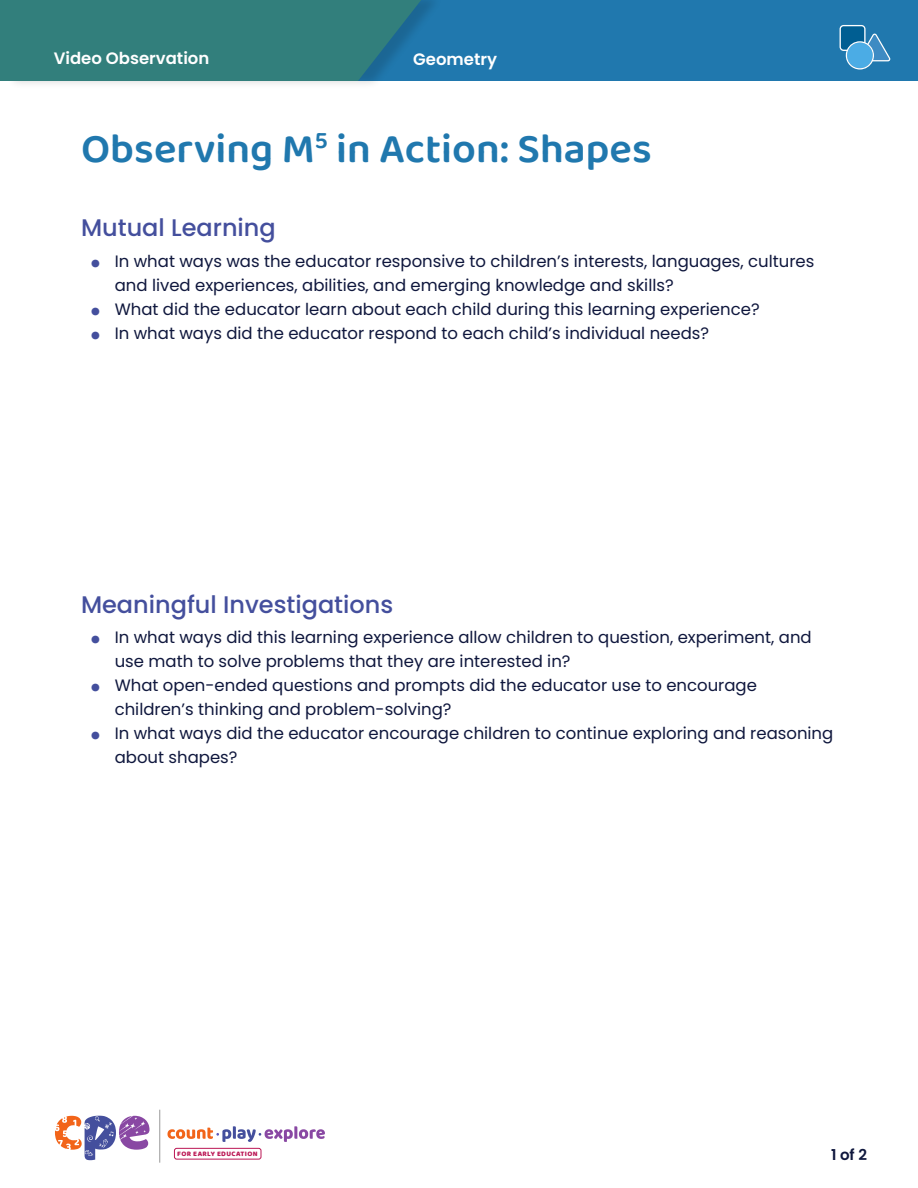
<style>
.page{position:relative;width:918px;height:1188px;background:#fff}
.page>*{position:absolute;margin:0;border:0;box-sizing:border-box;transform-origin:0 0}
.CPE_H1{font:42px "Baloo 2";color:#2078ae}
.CPE_H2{font:500 24px "Poppins";color:#444f9d}
.t1{font:16.5px/24px "Poppins";color:#0f173d}
.CPE_header{font:600 16.5px "Poppins";color:#fff}
.t2{font:600 15px "Poppins";color:#0f173d}
.t3{font:800 7.2px "Baloo 2";letter-spacing:.05em;color:#bb1654}
.s1{font-weight:700;font-size:25.5px;color:#444f9d}
</style>
<div class="page">
<div style="left:208px;top:0;width:710px;height:81px;background:#2078ae"></div>
<div style="left:6px;top:0;width:437px;height:89px;background:#000;opacity:.15"></div>
<svg style="left:0;top:0;width:421px;height:81px;background:#307d7e"></svg>
<svg style="left:840px;top:25px;width:50px;height:45px"></svg>
<svg style="left:167px;top:1126px;width:158px;height:16px"></svg>
<svg style="left:55px;top:1116px;width:95px;height:44px"></svg>
<hr style="left:159px;top:1110px;width:1px;height:53px;background:#999">
<div style="left:174px;top:1148px;width:87px;height:11px;border:1px solid #bb1654;border-radius:2px"></div>
<p class="CPE_header" style="left:54px;top:49px;width:157px">Video Observation</p>
<p class="CPE_header" style="left:413px;top:50px;width:85px">Geometry</p>
<h1 class="CPE_H1" style="left:81px;top:120px;width:572px">Observing M<sup>5</sup> in Action: Shapes</h1>
<h2 class="CPE_H2" style="left:81px;top:214px;width:196px">Mutual Learning</h2>
<p class="t1" style="left:115px;top:250px;width:701px;text-indent:-25px"><span class="s1">•</span> In what ways was the educator responsive to children’s interests, languages, cultures and lived experiences, abilities, and emerging knowledge and skills?</p>
<p class="t1" style="left:89px;top:298px;width:672px"><span class="s1">•</span> What did the educator learn about each child during this learning experience?</p>
<p class="t1" style="left:89px;top:322px;width:621px"><span class="s1">•</span> In what ways did the educator respond to each child’s individual needs?</p>
<h2 class="CPE_H2" style="left:81px;top:590px;width:314px">Meaningful Investigations</h2>
<p class="t1" style="left:115px;top:626px;width:699px;text-indent:-25px"><span class="s1">•</span> In what ways did this learning experience allow children to question, experiment, and use math to solve problems that they are interested in?</p>
<p class="t1" style="left:115px;top:674px;width:644px;text-indent:-25px"><span class="s1">•</span> What open-ended questions and prompts did the educator use to encourage children’s thinking and problem-solving?</p>
<p class="t1" style="left:115px;top:722px;width:720px;text-indent:-25px"><span class="s1">•</span> In what ways did the educator encourage children to continue exploring and reasoning about shapes?</p>
<p class="t3" style="left:177px;top:1148px;width:82px">FOR EARLY EDUCATION</p>
<p class="t2" style="left:831px;top:1146px;width:37px">1 of 2</p>
</div>
